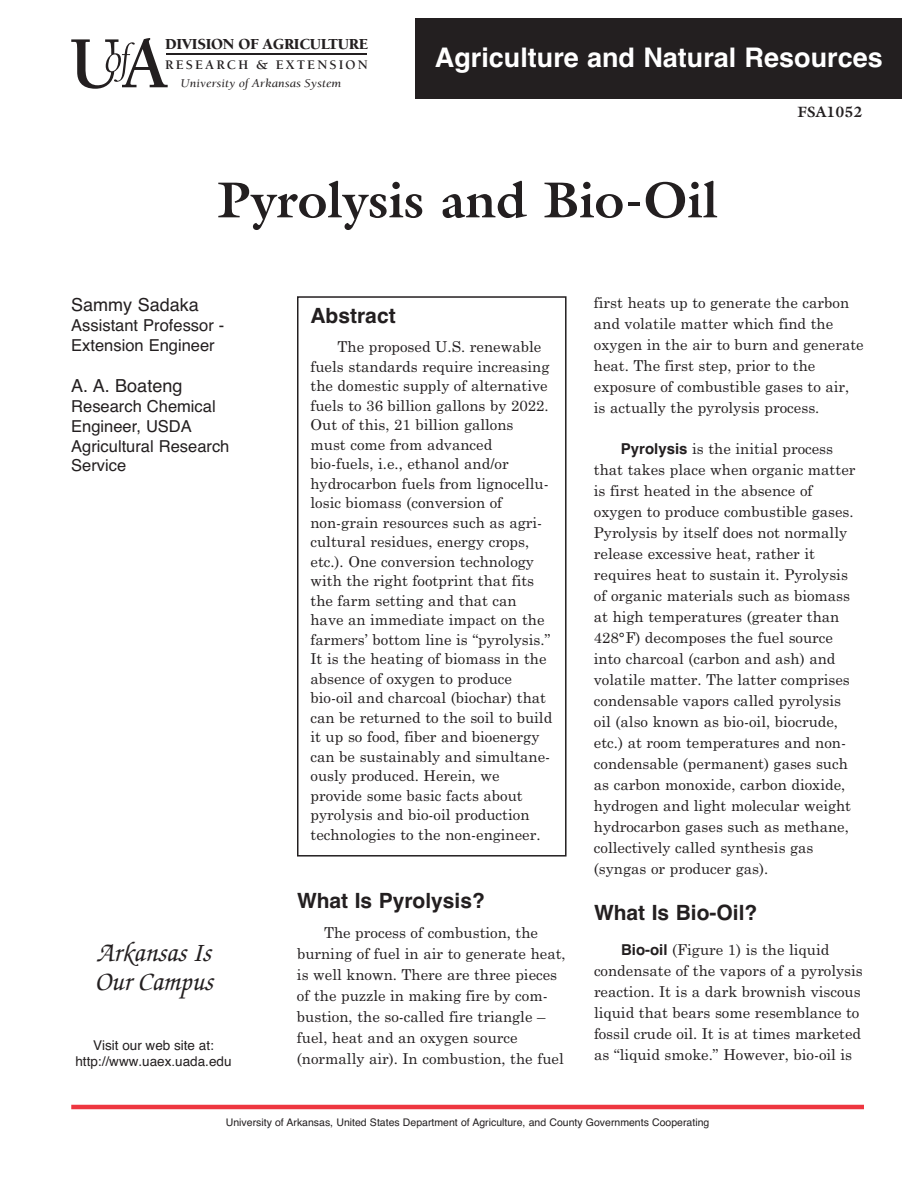
<style>
.page{position:relative;width:918px;height:1188px;background:#fff}
.page>*{position:absolute;margin:0;border:0;box-sizing:border-box;transform-origin:0 0}
.t1{font:700 51px "Galliard";color:#231f20}
.t2{font:700 27px "Helvetica";color:#fff}
.t3{font:italic 500 27px/29.2px "Zapf Chancery";color:#231f20}
.t4{font:700 21px "Helvetica";color:#231f20}
.t5{font:18px "Helvetica";color:#231f20}
.t6{font:16.5px/19.8px "Helvetica";color:#231f20}
.t7{font:900 15.75px "Berkeley";letter-spacing:-.02em;color:#231f20}
.t8{font:15px/21px "Century Schoolbook";color:#231f20}
.t9{font:700 15px "Galliard";color:#231f20}
.t10{font:13.5px/16.2px "Helvetica";color:#231f20;text-align:center}
.t11{font:700 13.5px "Berkeley";letter-spacing:.155em;color:#231f20}
.t12{font:italic 12.15px "Berkeley";color:#231f20;scale:1.09 1}
.t13{font:10.5px "Helvetica";color:#231f20}
.s1{font-family:"Helvetica";font-weight:700}
</style>
<div class="page">
<hr style="left:166px;top:54px;width:201px;height:1px;background:#231f20">
<div style="left:297px;top:296px;width:270px;height:561px;border:2px solid #231f20"></div>
<hr style="left:71px;top:1105px;width:793px;height:4px;background:#ee3640">
<svg style="left:71px;top:38px;width:97px;height:51px"></svg>
<div style="left:416px;top:18px;width:486px;height:81px;background:#231f20"></div>
<p class="t7" style="left:165px;top:37px;width:205px">DIVISION OF AGRICULTURE</p>
<p class="t11" style="left:165px;top:60px;width:204px">RESEARCH &amp; EXTENSION</p>
<p class="t12" style="left:181px;top:78px;width:149px">University of Arkansas System</p>
<p class="t2" style="left:435px;top:42px;width:449px">Agriculture and Natural Resources</p>
<p class="t9" style="left:797px;top:103px;width:67px">FSA1052</p>
<h1 class="t1" style="left:217px;top:170px;width:502px">Pyrolysis and Bio-Oil</h1>
<h2 class="t5" style="left:71px;top:294px;width:129px">Sammy Sadaka</h2>
<p class="t6" style="left:71px;top:315px;width:155px">Assistant Professor -<br>Extension Engineer</p>
<h2 class="t5" style="left:71px;top:375px;width:113px">A. A. Boateng</h2>
<p class="t6" style="left:71px;top:396px;width:160px">Research Chemical<br>Engineer, USDA<br>Agricultural Research<br>Service</p>
<p class="t3" style="left:95px;top:940px;width:119px">Arkansas Is<br>Our Campus</p>
<p class="t10" style="left:75px;top:1037px;width:158px">Visit our web site at: http://www.uaex.uada.edu</p>
<h3 class="t4" style="left:310px;top:303px;width:87px">Abstract</h3>
<p class="t8" style="left:310px;top:337px;width:243px;line-height:19.5px;text-indent:27px">The proposed U.S. renewable fuels standards require increasing the domestic supply of alternative fuels to 36 billion gallons by 2022.<br>Out of this, 21 billion gallons must come from advanced bio-fuels, i.e., ethanol and/or hydrocarbon fuels from lignocellu&shy;losic biomass (conversion of non-grain resources such as agri&shy;cultural residues, energy crops, etc.). One conversion technology with the right footprint that fits the farm setting and that can have an immediate impact on the farmers’ bottom line is “pyrolysis.”<br>It is the heating of biomass in the absence of oxygen to produce bio-oil and charcoal (biochar) that can be returned to the soil to build it up so food, fiber and bioenergy can be sustainably and simultane&shy;ously produced. Herein, we provide some basic facts about pyrolysis and bio-oil production technologies to the non-engineer.</p>
<h2 class="t4" style="left:297px;top:889px;width:189px">What Is Pyrolysis?</h2>
<p class="t8" style="left:297px;top:922px;width:270px;text-indent:27px">The process of combustion, the burning of fuel in air to generate heat, is well known. There are three pieces of the puzzle in making fire by com&shy;bustion, the so-called fire triangle – fuel, heat and an oxygen source (normally air). In combustion, the fuel</p>
<p class="t8" style="left:594px;top:292px;width:271px">first heats up to generate the carbon and volatile matter which find the oxygen in the air to burn and generate heat. The first step, prior to the exposure of combustible gases to air, is actually the pyrolysis process.</p>
<p class="t8" style="left:594px;top:438px;width:263px;text-indent:27px"><span class="s1">Pyrolysis</span> is the initial process that takes place when organic matter is first heated in the absence of oxygen to produce combustible gases.<br>Pyrolysis by itself does not normally release excessive heat, rather it requires heat to sustain it. Pyrolysis of organic materials such as biomass at high temperatures (greater than 428°F) decomposes the fuel source into charcoal (carbon and ash) and volatile matter. The latter comprises condensable vapors called pyrolysis oil (also known as bio-oil, biocrude, etc.) at room temperatures and non&shy;condensable (permanent) gases such as carbon monoxide, carbon dioxide, hydrogen and light molecular weight hydrocarbon gases such as methane, collectively called synthesis gas (syngas or producer gas).</p>
<h2 class="t4" style="left:594px;top:901px;width:165px">What Is Bio-Oil?</h2>
<p class="t8" style="left:594px;top:939px;width:270px;text-indent:27px"><span class="s1">Bio-oil</span> (Figure 1) is the liquid condensate of the vapors of a pyrolysis reaction. It is a dark brownish viscous liquid that bears some resemblance to fossil crude oil. It is at times marketed as “liquid smoke.” However, bio-oil is</p>
<p class="t13" style="left:226px;top:1116px;width:485px">University of Arkansas, United States Department of Agriculture, and County Governments Cooperating</p>
</div>
